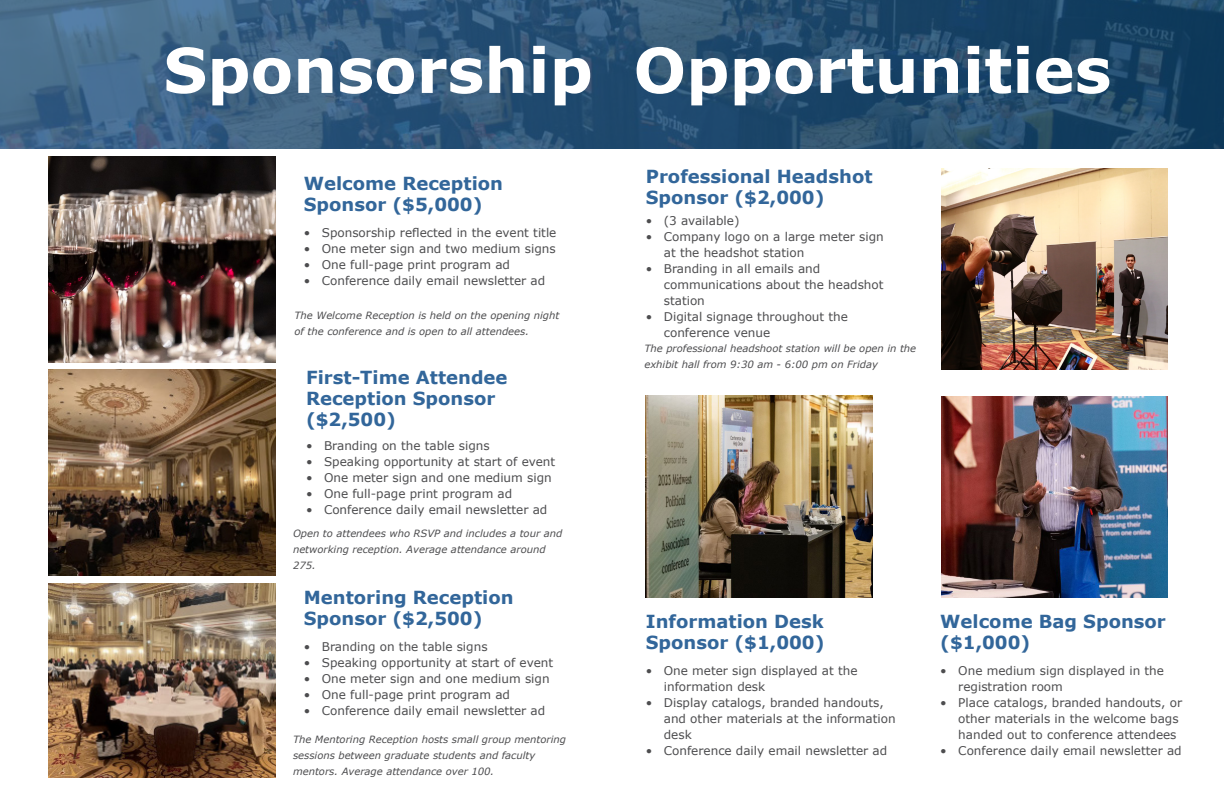
<style>
.page{position:relative;width:1224px;height:792px;background:#fff}
.page>*{position:absolute;margin:0;border:0;box-sizing:border-box;transform-origin:0 0}
.t1{font:700 62px "Verdana";color:#fff}
.t2{font:700 18px/21px "Verdana";color:#32669a}
.t3{font:12px/16px "Verdana";color:#4d4d4f}
.t4{font:italic 10px/16px "Verdana";color:#4d4d4f}
</style>
<div class="page">
<svg style="left:0;top:0;width:1224px;height:148px;background:#2d5577"></svg>
<img style="left:49px;top:370px;width:226px;height:206px">
<img style="left:49px;top:156px;width:226px;height:206px">
<img style="left:646px;top:396px;width:226px;height:201px">
<img style="left:941px;top:396px;width:227px;height:201px">
<img style="left:49px;top:584px;width:226px;height:194px">
<img style="left:941px;top:169px;width:227px;height:201px">
<h1 class="t1" style="left:163px;top:26px;width:950px">Sponsorship Opportunities</h1>
<h2 class="t2" style="left:304px;top:172px;width:201px">Welcome Reception<br>Sponsor ($5,000)</h2>
<p class="t3" style="left:304px;top:224px;width:254px">• Sponsorship reflected in the event title</p>
<p class="t3" style="left:304px;top:240px;width:253px">• One meter sign and two medium signs</p>
<p class="t3" style="left:304px;top:256px;width:208px">• One full-page print program ad</p>
<p class="t3" style="left:304px;top:272px;width:243px">• Conference daily email newsletter ad</p>
<p class="t4" style="left:294px;top:308px;width:266px">The Welcome Reception is held on the opening night of the conference and is open to all attendees.</p>
<h2 class="t2" style="left:306px;top:366px;width:203px">First-Time Attendee<br>Reception Sponsor ($2,500)</h2>
<p class="t3" style="left:306px;top:437px;width:185px">• Branding on the table signs</p>
<p class="t3" style="left:306px;top:453px;width:251px">• Speaking opportunity at start of event</p>
<p class="t3" style="left:306px;top:469px;width:247px">• One meter sign and one medium sign</p>
<p class="t3" style="left:306px;top:485px;width:208px">• One full-page print program ad</p>
<p class="t3" style="left:306px;top:501px;width:243px">• Conference daily email newsletter ad</p>
<p class="t4" style="left:293px;top:526px;width:271px">Open to attendees who RSVP and includes a tour and networking reception. Average attendance around<br>275.</p>
<h2 class="t2" style="left:304px;top:587px;width:211px">Mentoring Reception<br>Sponsor ($2,500)</h2>
<p class="t3" style="left:304px;top:639px;width:185px">• Branding on the table signs</p>
<p class="t3" style="left:304px;top:655px;width:251px">• Speaking opportunity at start of event</p>
<p class="t3" style="left:304px;top:671px;width:247px">• One meter sign and one medium sign</p>
<p class="t3" style="left:304px;top:687px;width:208px">• One full-page print program ad</p>
<p class="t3" style="left:304px;top:703px;width:243px">• Conference daily email newsletter ad</p>
<p class="t4" style="left:293px;top:731px;width:275px">The Mentoring Reception hosts small group mentoring sessions between graduate students and faculty mentors. Average attendance over 100.</p>
<h2 class="t2" style="left:646px;top:165px;width:228px">Professional Headshot<br>Sponsor ($2,000)</h2>
<p class="t3" style="left:646px;top:212px;width:95px">• (3 available)</p>
<p class="t3" style="left:664px;top:228px;width:222px;text-indent:-18px">• Company logo on a large meter sign at the headshot station</p>
<p class="t3" style="left:664px;top:260px;width:221px;text-indent:-18px">• Branding in all emails and communications about the headshot station</p>
<p class="t3" style="left:664px;top:308px;width:186px;text-indent:-18px">• Digital signage throughout the conference venue</p>
<p class="t4" style="left:644px;top:341px;width:273px">The professional headshoot station will be open in the exhibit hall from 9:30 am - 6:00 pm on Friday</p>
<h2 class="t2" style="left:646px;top:610px;width:180px">Information Desk<br>Sponsor ($1,000)</h2>
<p class="t3" style="left:664px;top:662px;width:195px;text-indent:-18px">• One meter sign displayed at the information desk</p>
<p class="t3" style="left:664px;top:694px;width:233px;text-indent:-18px">• Display catalogs, branded handouts, and other materials at the information desk</p>
<p class="t3" style="left:646px;top:742px;width:243px">• Conference daily email newsletter ad</p>
<h2 class="t2" style="left:940px;top:610px;width:227px">Welcome Bag Sponsor ($1,000)</h2>
<p class="t3" style="left:958px;top:662px;width:207px;text-indent:-18px">• One medium sign displayed in the registration room</p>
<p class="t3" style="left:958px;top:694px;width:225px;text-indent:-18px">• Place catalogs, branded handouts, or other materials in the welcome bags handed out to conference attendees</p>
<p class="t3" style="left:940px;top:742px;width:243px">• Conference daily email newsletter ad</p>
</div>
